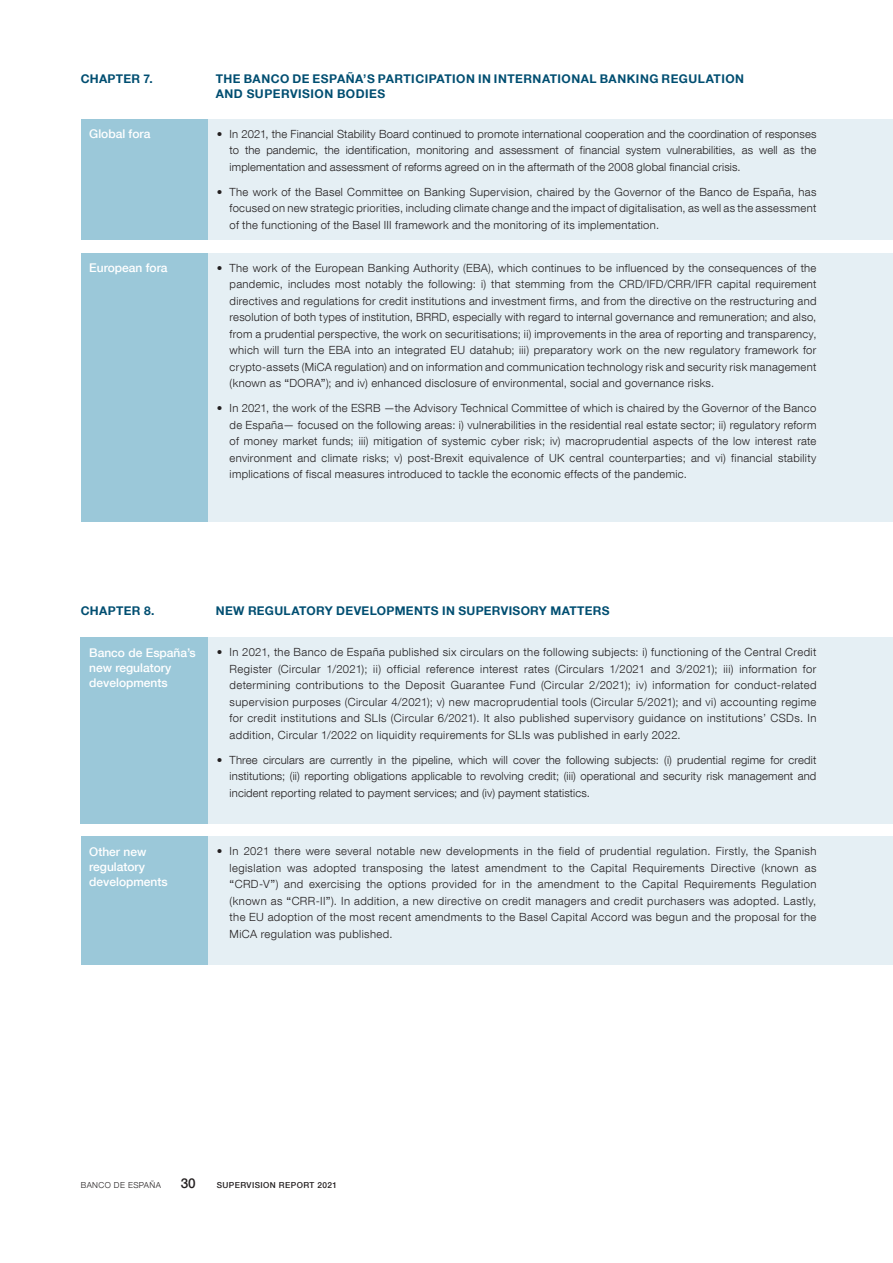
<style>
.page{position:relative;width:893px;height:1263px;background:#fff}
.page>*{position:absolute;margin:0;border:0;box-sizing:border-box;transform-origin:0 0}
.t1{font:500 13.5px "Bd E Neue Helvetica";color:#231f20}
.Título_EnBreve{font:700 12px/14.4px "Bd E Neue Helvetica";letter-spacing:.035em;color:#004e71}
.Títulos_tablas{font:500 12px/15px "Bd E Neue Helvetica";color:#fff}
.Texto_en_breve{font:300 11.25px/16.5px "Bd E Neue Helvetica";letter-spacing:.025em;color:#231f20;text-align:justify}
.t2{font:500 8.25px "Bd E Neue Helvetica";letter-spacing:.05em;color:#231f20}
.t3{font:300 8.25px "Bd E Neue Helvetica";letter-spacing:.05em;color:#231f20}
.s1{font-weight:400}
</style>
<div class="page">
<div style="left:81px;top:638px;width:135px;height:186px;background:#9bc8d9"></div>
<div style="left:208px;top:638px;width:685px;height:186px;background:#e5eff4"></div>
<div style="left:81px;top:119px;width:127px;height:121px;background:#9bc8d9"></div>
<div style="left:81px;top:253px;width:127px;height:269px;background:#9bc8d9"></div>
<div style="left:81px;top:837px;width:127px;height:128px;background:#9bc8d9"></div>
<div style="left:208px;top:119px;width:685px;height:121px;background:#e5eff4"></div>
<div style="left:208px;top:253px;width:685px;height:269px;background:#e5eff4"></div>
<div style="left:208px;top:837px;width:685px;height:128px;background:#e5eff4"></div>
<h3 class="Título_EnBreve" style="left:81px;top:71px;width:74px">CHAPTER 7.</h3>
<h3 class="Título_EnBreve" style="left:216px;top:71px;width:530px">THE BANCO DE ESPAÑA’S PARTICIPATION IN INTERNATIONAL BANKING REGULATION<br>AND SUPERVISION BODIES</h3>
<h4 class="Títulos_tablas" style="left:89px;top:127px;width:63px">Global fora</h4>
<p class="Texto_en_breve" style="left:230px;top:125px;width:588px;text-indent:-13px">• In 2021, the Financial Stability Board continued to promote international cooperation and the coordination of responses to the pandemic, the identification, monitoring and assessment of financial system vulnerabilities, as well as the implementation and assessment of reforms agreed on in the aftermath of the 2008 global financial crisis.</p>
<p class="Texto_en_breve" style="left:230px;top:183px;width:588px;text-indent:-13px">• The work of the Basel Committee on Banking Supervision, chaired by the Governor of the Banco de España, has focused on new strategic priorities, including climate change and the impact of digitalisation, as well as the assessment of the functioning of the Basel III framework and the monitoring of its implementation.</p>
<p class="Texto_en_breve" style="left:230px;top:259px;width:588px;text-indent:-13px">• The work of the European Banking Authority (EBA), which continues to be influenced by the consequences of the pandemic, includes most notably the following: i) that stemming from the CRD/IFD/CRR/IFR capital requirement directives and regulations for credit institutions and investment firms, and from the directive on the restructuring and resolution of both types of institution, BRRD, especially with regard to internal governance and remuneration; and also, from a prudential perspective, the work on securitisations; ii) improvements in the area of reporting and transparency, which will turn the EBA into an integrated EU datahub; iii) preparatory work on the new regulatory framework for crypto-assets (MiCA regulation) and on information and communication technology risk and security risk management (known as <span class="s1">“</span>DORA<span class="s1">”</span>); and iv) enhanced disclosure of environmental, social and governance risks.</p>
<p class="Texto_en_breve" style="left:230px;top:400px;width:588px;text-indent:-13px">• In 2021, the work of the ESRB —the Advisory Technical Committee of which is chaired by the Governor of the Banco de España— focused on the following areas: i) vulnerabilities in the residential real estate sector; ii) regulatory reform of money market funds; iii) mitigation of systemic cyber risk; iv) macroprudential aspects of the low interest rate environment and climate risks; v) post-Brexit equivalence of UK central counterparties; and vi) financial stability implications of fiscal measures introduced to tackle the economic effects of the pandemic.</p>
<h4 class="Títulos_tablas" style="left:89px;top:260px;width:80px">European fora</h4>
<h3 class="Título_EnBreve" style="left:81px;top:603px;width:75px">CHAPTER 8.</h3>
<h3 class="Título_EnBreve" style="left:216px;top:603px;width:395px">NEW REGULATORY DEVELOPMENTS IN SUPERVISORY MATTERS</h3>
<h4 class="Títulos_tablas" style="left:89px;top:645px;width:108px">Banco de España’s new regulatory developments</h4>
<p class="Texto_en_breve" style="left:230px;top:644px;width:588px;text-indent:-13px">• In 2021, the Banco de España published six circulars on the following subjects: i) functioning of the Central Credit Register (Circular 1/2021); ii) official reference interest rates (Circulars 1/2021 and 3/2021); iii) information for determining contributions to the Deposit Guarantee Fund (Circular 2/2021); iv) information for conduct-related supervision purposes (Circular 4/2021); v) new macroprudential tools (Circular 5/2021); and vi) accounting regime for credit institutions and SLIs (Circular 6/2021). It also published supervisory guidance on institutions’ CSDs. In addition, Circular 1/2022 on liquidity requirements for SLIs was published in early 2022.</p>
<p class="Texto_en_breve" style="left:230px;top:751px;width:588px;text-indent:-13px">• Three circulars are currently in the pipeline, which will cover the following subjects: (i) prudential regime for credit institutions; (ii) reporting obligations applicable to revolving credit; (iii) operational and security risk management and incident reporting related to payment services; and (iv) payment statistics.</p>
<h4 class="Títulos_tablas" style="left:89px;top:844px;width:80px">Other new regulatory developments</h4>
<p class="Texto_en_breve" style="left:230px;top:843px;width:588px;text-indent:-13px">• In 2021 there were several notable new developments in the field of prudential regulation. Firstly, the Spanish legislation was adopted transposing the latest amendment to the Capital Requirements Directive (known as <span class="s1">“</span>CRD-V<span class="s1">”</span>) and exercising the options provided for in the amendment to the Capital Requirements Regulation (known as <span class="s1">“</span>CRR-II<span class="s1">”</span>). In addition, a new directive on credit managers and credit purchasers was adopted. Lastly, the EU adoption of the most recent amendments to the Basel Capital Accord was begun and the proposal for the MiCA regulation was published.</p>
<p class="t3" style="left:81px;top:1180px;width:82px">BANCO DE ESPAÑA</p>
<p class="t1" style="left:181px;top:1175px;width:16px">30</p>
<p class="t2" style="left:217px;top:1180px;width:122px">SUPERVISION REPORT 2021</p>
</div>
